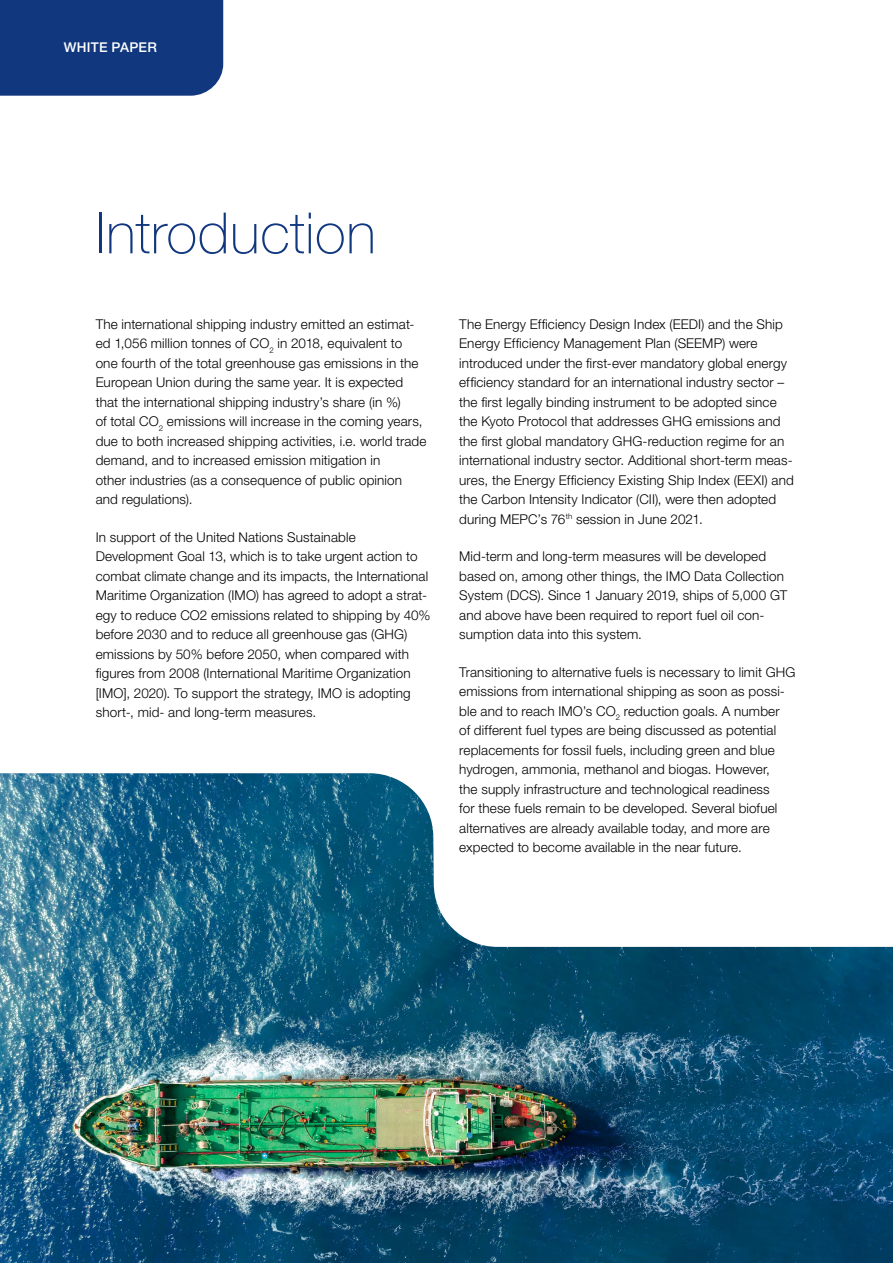
<style>
.page{position:relative;width:893px;height:1263px;background:#fff}
.page>*{position:absolute;margin:0;border:0;box-sizing:border-box;transform-origin:0 0}
.t1{font:100 57px "Helvetica Neue LT Std";letter-spacing:.01em;color:#11387f}
.t2{font:300 13.5px/19.5px "Helvetica Neue LT Std";letter-spacing:.01em;color:#000}
.t3{font:500 13.5px "Helvetica Neue LT Std";letter-spacing:.02em;color:#fff}
</style>
<div class="page">
<div style="left:0;top:0;width:223px;height:96px;background:#11387f"></div>
<img style="left:0;top:773px;width:893px;height:490px">
<p class="t3" style="left:64px;top:39px;width:95px">WHITE PAPER</p>
<h1 class="t1" style="left:96px;top:200px;width:282px">Introduction</h1>
<p class="t2" style="left:96px;top:314px;width:332px">The international shipping industry emitted an estimat&shy;ed 1,056 million tonnes of CO<sub>2</sub> in 2018, equivalent to one fourth of the total greenhouse gas emissions in the European Union during the same year. It is expected that the international shipping industry’s share (in %)<br>of total CO<sub>2</sub> emissions will increase in the coming years, due to both increased shipping activities, i.e. world trade demand, and to increased emission mitigation in<br>other industries (as a consequence of public opinion and regulations).</p>
<p class="t2" style="left:96px;top:527px;width:336px">In support of the United Nations Sustainable Development Goal 13, which is to take urgent action to combat climate change and its impacts, the International Maritime Organization (IMO) has agreed to adopt a strat&shy;egy to reduce CO2 emissions related to shipping by 40% before 2030 and to reduce all greenhouse gas (GHG) emissions by 50% before 2050, when compared with figures from 2008 (International Maritime Organization [IMO], 2020). To support the strategy, IMO is adopting short-, mid- and long-term measures.</p>
<p class="t2" style="left:459px;top:314px;width:336px">The Energy Efficiency Design Index (EEDI) and the Ship Energy Efficiency Management Plan (SEEMP) were introduced under the first-ever mandatory global energy efficiency standard for an international industry sector – the first legally binding instrument to be adopted since the Kyoto Protocol that addresses GHG emissions and the first global mandatory GHG-reduction regime for an international industry sector. Additional short-term meas&shy;ures, the Energy Efficiency Existing Ship Index (EEXI) and the Carbon Intensity Indicator (CII), were then adopted during MEPC’s 76<sup>th</sup> session in June 2021.</p>
<p class="t2" style="left:459px;top:546px;width:329px">Mid-term and long-term measures will be developed based on, among other things, the IMO Data Collection System (DCS). Since 1 January 2019, ships of 5,000 GT and above have been required to report fuel oil con&shy;sumption data into this system.</p>
<p class="t2" style="left:459px;top:662px;width:338px">Transitioning to alternative fuels is necessary to limit GHG emissions from international shipping as soon as possi&shy;ble and to reach IMO’s CO<sub>2</sub> reduction goals. A number<br>of different fuel types are being discussed as potential replacements for fossil fuels, including green and blue hydrogen, ammonia, methanol and biogas. However,<br>the supply infrastructure and technological readiness<br>for these fuels remain to be developed. Several biofuel alternatives are already available today, and more are expected to become available in the near future.</p>
</div>
